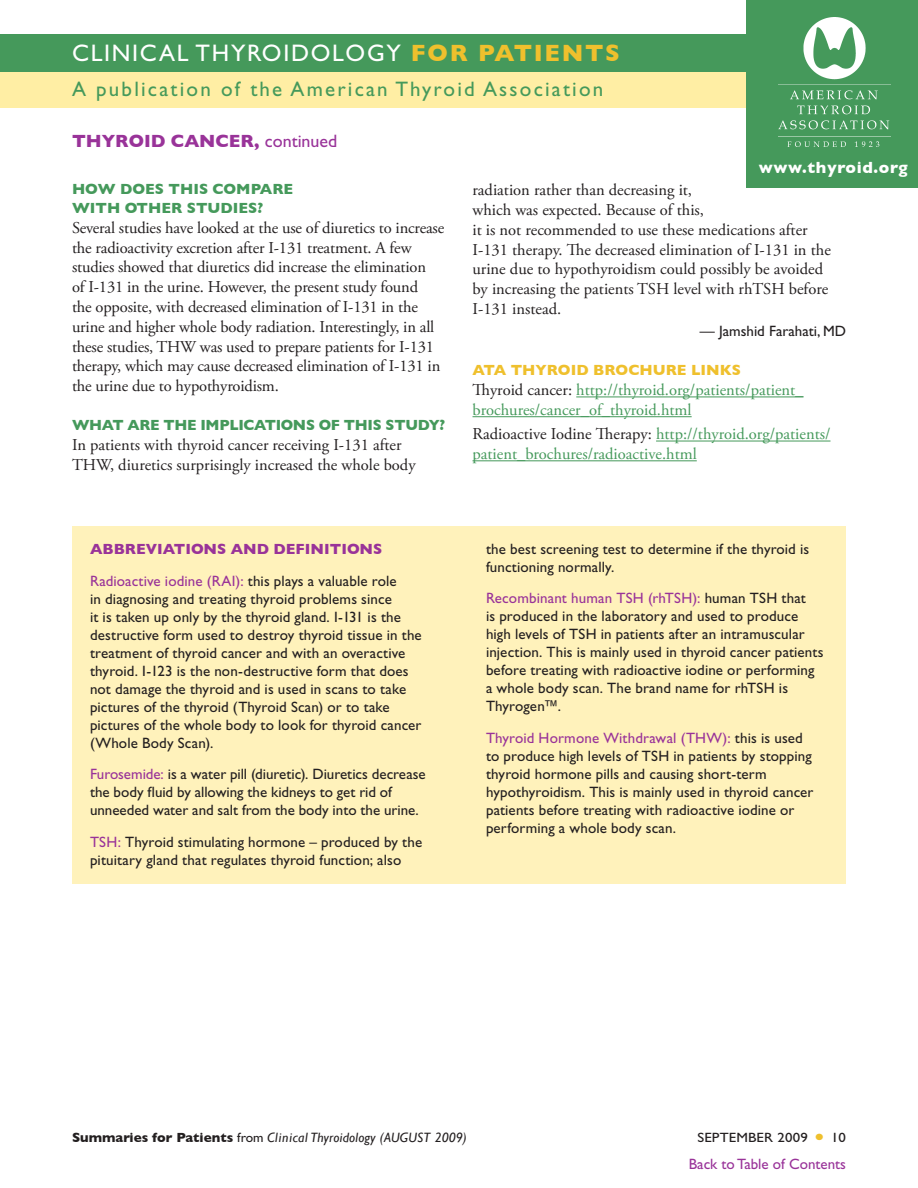
<style>
.page{position:relative;width:918px;height:1188px;background:#fff}
.page>*{position:absolute;margin:0;border:0;box-sizing:border-box;transform-origin:0 0}
.t1{font:24px "Gill Sans Std";letter-spacing:.07em;color:#fff}
.t2{font:21px "Gill Sans Std";letter-spacing:.105em;color:#45995b}
.Topic_Header{font:700 18px "Gill Sans";color:#939}
.body_serif{font:16.5px/19.8px "Adobe Garamond Pro";letter-spacing:-.01em;color:#231f20}
.body_links{font:16.5px/19.8px "Adobe Garamond Pro";color:#45995b}
.t3{font:700 16.5px "Gill Sans";letter-spacing:.04em;color:#fff}
.abbreviations_body{font:15px/18px "Gill Sans Std";letter-spacing:.005em;color:#231f20}
.question{font:700 15px/19.5px "Gill Sans";color:#45995b}
.question-2{font:700 15px "Gill Sans";letter-spacing:-.02em;color:#45995b}
.abbreviations_head{font:700 15px "Gill Sans";color:#939}
.question_links{font:700 15px "Gill Sans";color:#efc02d}
.t4{font:15px "Gill Sans Std";color:#939}
.body_editor_name{font:15px "Gill Sans Std";color:#231f20}
.t5{font:italic 13.5px "Gill Sans";letter-spacing:.02em;color:#231f20}
.t6{font:13.5px "Gill Sans Std";letter-spacing:.01em;color:#231f20;scale:1.1 1}
.s1{font-family:"Gill Sans";font-weight:700;color:#efc02d}
.s2{font-family:"Gill Sans Std";font-weight:400}
.s3{color:#231f20}
.s4{color:#939}
.s5{font-weight:700;font-style:normal}
.s6{font-family:"Gill Sans Std";font-style:normal}
</style>
<div class="page">
<div style="left:72px;top:526px;width:774px;height:358px;background:#fff2bb"></div>
<div style="left:0;top:70px;width:918px;height:38px;background:#ffeea4"></div>
<div style="left:0;top:35px;width:918px;height:37px;background:#45995b"></div>
<div style="left:747px;top:0;width:171px;height:188px;background:#45995b"></div>
<img style="left:778px;top:18px;width:112px;height:129px">
<hr style="left:576px;top:397px;width:228px;height:1px;background:#45995b">
<hr style="left:472px;top:416px;width:220px;height:1px;background:#45995b">
<hr style="left:656px;top:441px;width:175px;height:1px;background:#45995b">
<hr style="left:472px;top:460px;width:225px;height:1px;background:#45995b">
<p class="t1" style="left:72px;top:40px;width:550px">CLINICAL THYROIDOLOGY <span class="s1">FOR PATIENTS</span></p>
<p class="t2" style="left:72px;top:77px;width:533px">A publication of the American Thyroid Association</p>
<p class="Topic_Header" style="left:72px;top:131px;width:267px">THYROID CANCER, <span class="s2">continued</span></p>
<p class="question" style="left:72px;top:179px;width:223px">HOW DOES THIS COMPARE<br>WITH OTHER STUDIES?</p>
<p class="body_serif" style="left:72px;top:218px;width:374px">Several studies have looked at the use of diuretics to increase the radioactivity excretion after I-131 treatment. A few studies showed that diuretics did increase the elimination<br>of I-131 in the urine. However, the present study found<br>the opposite, with decreased elimination of I-131 in the urine and higher whole body radiation. Interestingly, in all these studies, THW was used to prepare patients for I-131 therapy, which may cause decreased elimination of I-131 in the urine due to hypothyroidism.</p>
<p class="question-2" style="left:72px;top:416px;width:375px">WHAT ARE THE IMPLICATIONS OF THIS STUDY?</p>
<p class="body_serif" style="left:72px;top:435px;width:345px">In patients with thyroid cancer receiving I-131 after<br>THW, diuretics surprisingly increased the whole body</p>
<p class="t3" style="left:759px;top:158px;width:150px">www.thyroid.org</p>
<p class="body_serif" style="left:472px;top:181px;width:360px">radiation rather than decreasing it,<br>which was expected. Because of this,<br>it is not recommended to use these medications after I-131 therapy. The decreased elimination of I-131 in the urine due to hypothyroidism could possibly be avoided by increasing the patients TSH level with rhTSH before I-131 instead.</p>
<p class="body_editor_name" style="left:700px;top:323px;width:148px">— Jamshid Farahati, MD</p>
<p class="question_links" style="left:472px;top:362px;width:270px">ATA THYROID BROCHURE LINKS</p>
<p class="body_links" style="left:472px;top:381px;width:333px"><span class="s3">Thyroid cancer:</span> http://thyroid.org/patients/patient_ brochures/cancer_of_thyroid.html</p>
<p class="body_links" style="left:472px;top:425px;width:360px"><span class="s3">Radioactive Iodine Therapy:</span> http://thyroid.org/patients/ patient_brochures/radioactive.html</p>
<p class="abbreviations_head" style="left:90px;top:540px;width:294px">ABBREVIATIONS AND DEFINITIONS</p>
<p class="abbreviations_body" style="left:90px;top:572px;width:333px"><span class="s4">Radioactive iodine (RAI):</span> this plays a valuable role<br>in diagnosing and treating thyroid problems since<br>it is taken up only by the thyroid gland. I-131 is the destructive form used to destroy thyroid tissue in the treatment of thyroid cancer and with an overactive thyroid. I-123 is the non-destructive form that does not damage the thyroid and is used in scans to take pictures of the thyroid (Thyroid Scan) or to take pictures of the whole body to look for thyroid cancer (Whole Body Scan).</p>
<p class="abbreviations_body" style="left:90px;top:765px;width:337px"><span class="s4">Furosemide:</span> is a water pill (diuretic). Diuretics decrease the body fluid by allowing the kidneys to get rid of unneeded water and salt from the body into the urine.</p>
<p class="abbreviations_body" style="left:90px;top:833px;width:334px"><span class="s4">TSH:</span> Thyroid stimulating hormone – produced by the pituitary gland that regulates thyroid function; also</p>
<p class="abbreviations_body" style="left:486px;top:540px;width:325px">the best screening test to determine if the thyroid is functioning normally.</p>
<p class="abbreviations_body" style="left:486px;top:590px;width:339px"><span class="s4">Recombinant human TSH (rhTSH):</span> human TSH that<br>is produced in the laboratory and used to produce high levels of TSH in patients after an intramuscular injection. This is mainly used in thyroid cancer patients before treating with radioactive iodine or performing a whole body scan. The brand name for rhTSH is Thyrogen™.</p>
<p class="abbreviations_body" style="left:486px;top:729px;width:329px"><span class="s4">Thyroid Hormone Withdrawal (THW):</span> this is used to produce high levels of TSH in patients by stopping thyroid hormone pills and causing short-term hypothyroidism. This is mainly used in thyroid cancer patients before treating with radioactive iodine or performing a whole body scan.</p>
<p class="t5" style="left:72px;top:1130px;width:396px"><span class="s5">Summaries for Patients</span> <span class="s6">from</span> Clinical Thyroidology (AUGUST 2009)</p>
<p class="t6" style="left:697px;top:1130px;width:102px">SEPTEMBER 2009</p>
<p class="t6" style="left:831px;top:1130px;width:15px">10</p>
<p class="t4" style="left:689px;top:1155px;width:159px">Back to Table of Contents</p>
</div>
